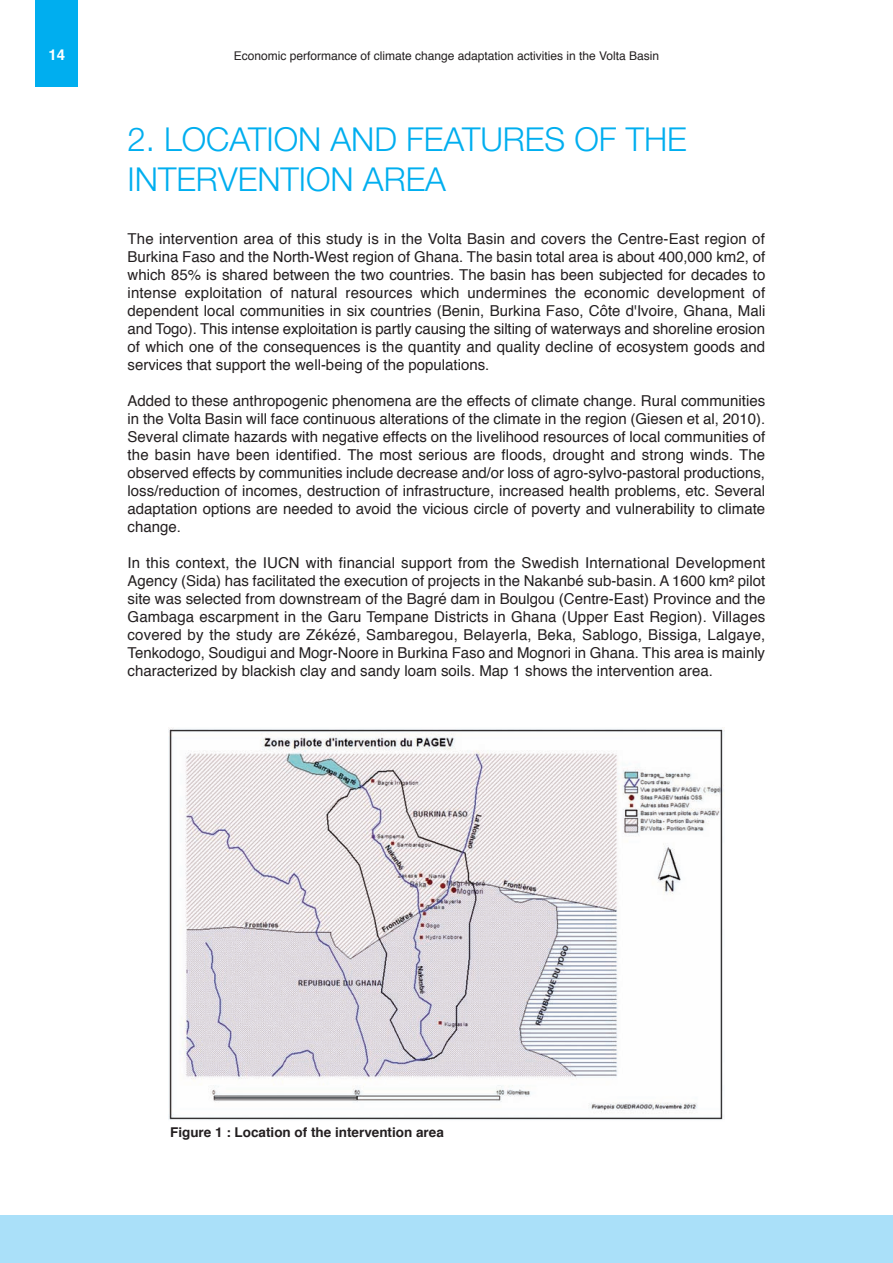
<style>
.page{position:relative;width:893px;height:1263px;background:#fff}
.page>*{position:absolute;margin:0;border:0;box-sizing:border-box;transform-origin:0 0}
.t1{font:300 33px/39.6px "Helvetica Neue";color:#00aeef}
.t2{font:15px/18px "Helvetica";color:#231f20;text-align:justify}
.t3{font:700 15px "Helvetica";color:#fff}
.t4{font:700 13.5px "Helvetica";color:#231f20}
.t5{font:12px "Helvetica";color:#231f20}
</style>
<div class="page">
<div style="left:36px;top:0;width:42px;height:86px;background:#00aeef"></div>
<div style="left:0;top:1215px;width:893px;height:48px;background:#aae0f9"></div>
<img style="left:168px;top:728px;width:557px;height:392px">
<p class="t3" style="left:48px;top:48px;width:18px">14</p>
<p class="t5" style="left:234px;top:50px;width:427px">Economic performance of climate change adaptation activities in the Volta Basin</p>
<h1 class="t1" style="left:128px;top:123px;width:561px">2. LOCATION AND FEATURES OF THE<br>INTERVENTION AREA</h1>
<p class="t2" style="left:128px;top:231px;width:639px">The intervention area of this study is in the Volta Basin and covers the Centre-East region of Burkina Faso and the North-West region of Ghana. The basin total area is about 400,000 km2, of which 85% is shared between the two countries. The basin has been subjected for decades to intense exploitation of natural resources which undermines the economic development of dependent local communities in six countries (Benin, Burkina Faso, Côte d'Ivoire, Ghana, Mali and Togo). This intense exploitation is partly causing the silting of waterways and shoreline erosion of which one of the consequences is the quantity and quality decline of ecosystem goods and services that support the well-being of the populations.</p>
<p class="t2" style="left:128px;top:393px;width:639px">Added to these anthropogenic phenomena are the effects of climate change. Rural communities in the Volta Basin will face continuous alterations of the climate in the region (Giesen et al, 2010).<br>Several climate hazards with negative effects on the livelihood resources of local communities of the basin have been identified. The most serious are floods, drought and strong winds. The observed effects by communities include decrease and/or loss of agro-sylvo-pastoral productions, loss/reduction of incomes, destruction of infrastructure, increased health problems, etc. Several adaptation options are needed to avoid the vicious circle of poverty and vulnerability to climate change.</p>
<p class="t2" style="left:128px;top:555px;width:639px">In this context, the IUCN with financial support from the Swedish International Development Agency (Sida) has facilitated the execution of projects in the Nakanbé sub-basin. A 1600 km² pilot site was selected from downstream of the Bagré dam in Boulgou (Centre-East) Province and the Gambaga escarpment in the Garu Tempane Districts in Ghana (Upper East Region). Villages covered by the study are Zékézé, Sambaregou, Belayerla, Beka, Sablogo, Bissiga, Lalgaye, Tenkodogo, Soudigui and Mogr-Noore in Burkina Faso and Mognori in Ghana. This area is mainly characterized by blackish clay and sandy loam soils. Map 1 shows the intervention area.</p>
<p class="t4" style="left:170px;top:1126px;width:275px">Figure 1 : Location of the intervention area</p>
</div>
